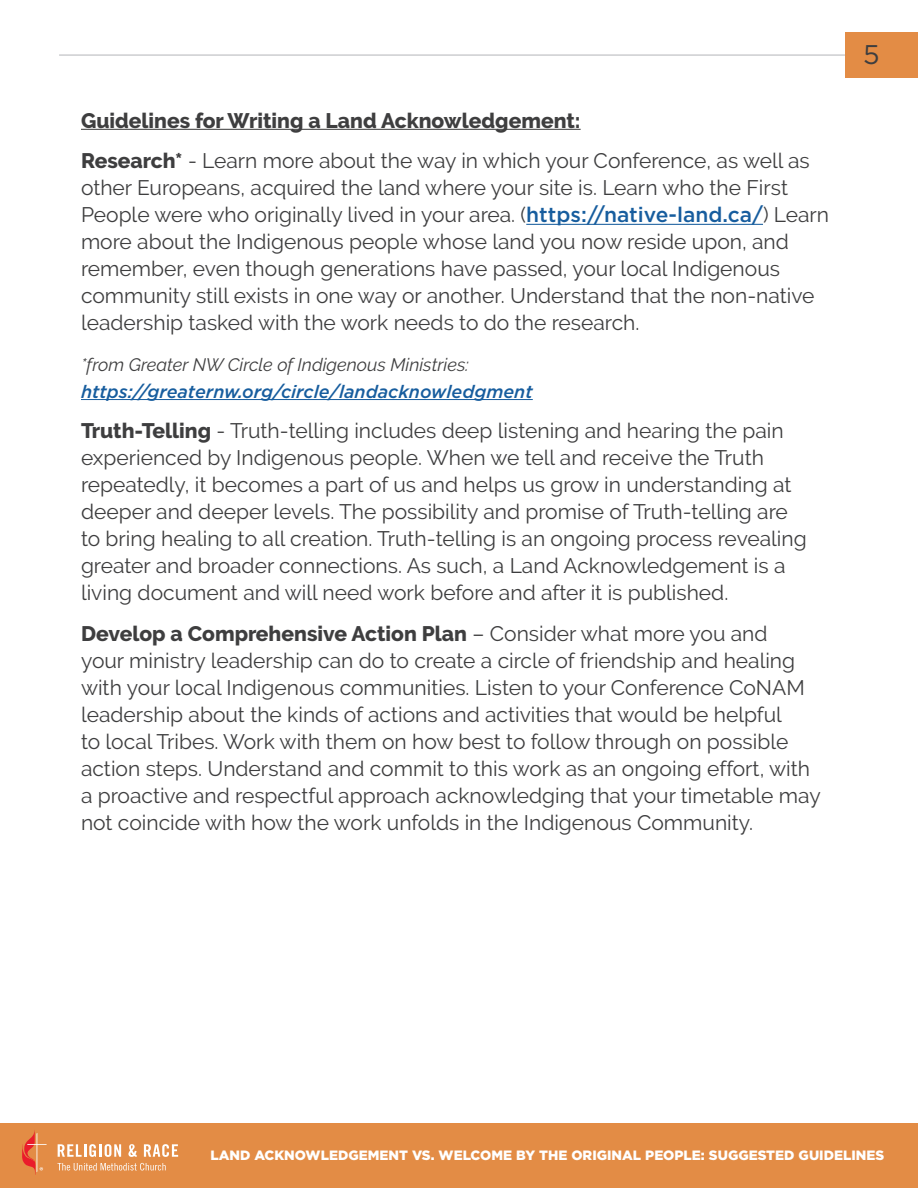
<style>
.page{position:relative;width:918px;height:1188px;background:#fff}
.page>*{position:absolute;margin:0;border:0;box-sizing:border-box;transform-origin:0 0}
.t1{font:27px "Gotham";color:#3e3e3f}
.MAIN_paragraph_style{font:21px/27px "Raleway";color:#3e3e3f}
.MAIN_paragraph_style-2{font:800 21px "Raleway";color:#3e3e3f}
.MAIN_paragraph_style-3{font:italic 500 18px/27px "Gotham";color:#175d9e}
.t2{font:900 13.5px "Gotham";color:#fff}
.s1{font-weight:800}
.s2{font-family:"Gotham";font-weight:500;color:#175d9e}
.s3{font-family:"Raleway";font-weight:400;color:#3e3e3f}
</style>
<div class="page">
<hr style="left:59px;top:55px;width:859px;height:1px;background:#bcbdc0">
<div style="left:845px;top:32px;width:73px;height:45px;background:#e38c45"></div>
<div style="left:0;top:1123px;width:918px;height:65px;background:#e38c45"></div>
<svg style="left:58px;top:1144px;width:63px;height:13px"></svg>
<svg style="left:128px;top:1144px;width:9px;height:13px"></svg>
<svg style="left:144px;top:1144px;width:34px;height:13px"></svg>
<svg style="left:57px;top:1163px;width:109px;height:8px"></svg>
<svg style="left:22px;top:1130px;width:25px;height:45px"></svg>
<hr style="left:81px;top:129px;width:500px;height:1px;background:#3e3e3f">
<hr style="left:526px;top:224px;width:237px;height:1px;background:#175d9e">
<hr style="left:81px;top:399px;width:452px;height:1px;background:#175d9e">
<p class="MAIN_paragraph_style-2" style="left:81px;top:108px;width:501px">Guidelines for Writing a Land Acknowledgement:</p>
<p class="MAIN_paragraph_style" style="left:81px;top:147px;width:750px"><span class="s1">Research*</span> - Learn more about the way in which your Conference, as well as other Europeans, acquired the land where your site is. Learn who the First People were who originally lived in your area. (<span class="s2">https://native-land.ca/</span>) Learn more about the Indigenous people whose land you now reside upon, and remember, even though generations have passed, your local Indigenous community still exists in one way or another. Understand that the non-native leadership tasked with the work needs to do the research.</p>
<p class="MAIN_paragraph_style-3" style="left:81px;top:351px;width:453px"><span class="s3">*from Greater NW Circle of Indigenous Ministries: </span>https://greaternw.org/circle/landacknowledgment</p>
<p class="MAIN_paragraph_style" style="left:81px;top:417px;width:727px"><span class="s1">Truth-Telling</span> - Truth-telling includes deep listening and hearing the pain experienced by Indigenous people. When we tell and receive the Truth repeatedly, it becomes a part of us and helps us grow in understanding at deeper and deeper levels. The possibility and promise of Truth-telling are to bring healing to all creation. Truth-telling is an ongoing process revealing greater and broader connections. As such, a Land Acknowledgement is a living document and will need work before and after it is published.</p>
<p class="MAIN_paragraph_style" style="left:81px;top:620px;width:741px"><span class="s1">Develop a Comprehensive Action Plan</span> – Consider what more you and<br>your ministry leadership can do to create a circle of friendship and healing with your local Indigenous communities. Listen to your Conference CoNAM leadership about the kinds of actions and activities that would be helpful<br>to local Tribes. Work with them on how best to follow through on possible action steps. Understand and commit to this work as an ongoing effort, with a proactive and respectful approach acknowledging that your timetable may not coincide with how the work unfolds in the Indigenous Community.</p>
<p class="t1" style="left:863px;top:37px;width:18px">5</p>
<p class="t2" style="left:210px;top:1146px;width:675px">LAND ACKNOWLEDGEMENT VS. WELCOME BY THE ORIGINAL PEOPLE: SUGGESTED GUIDELINES</p>
</div>
